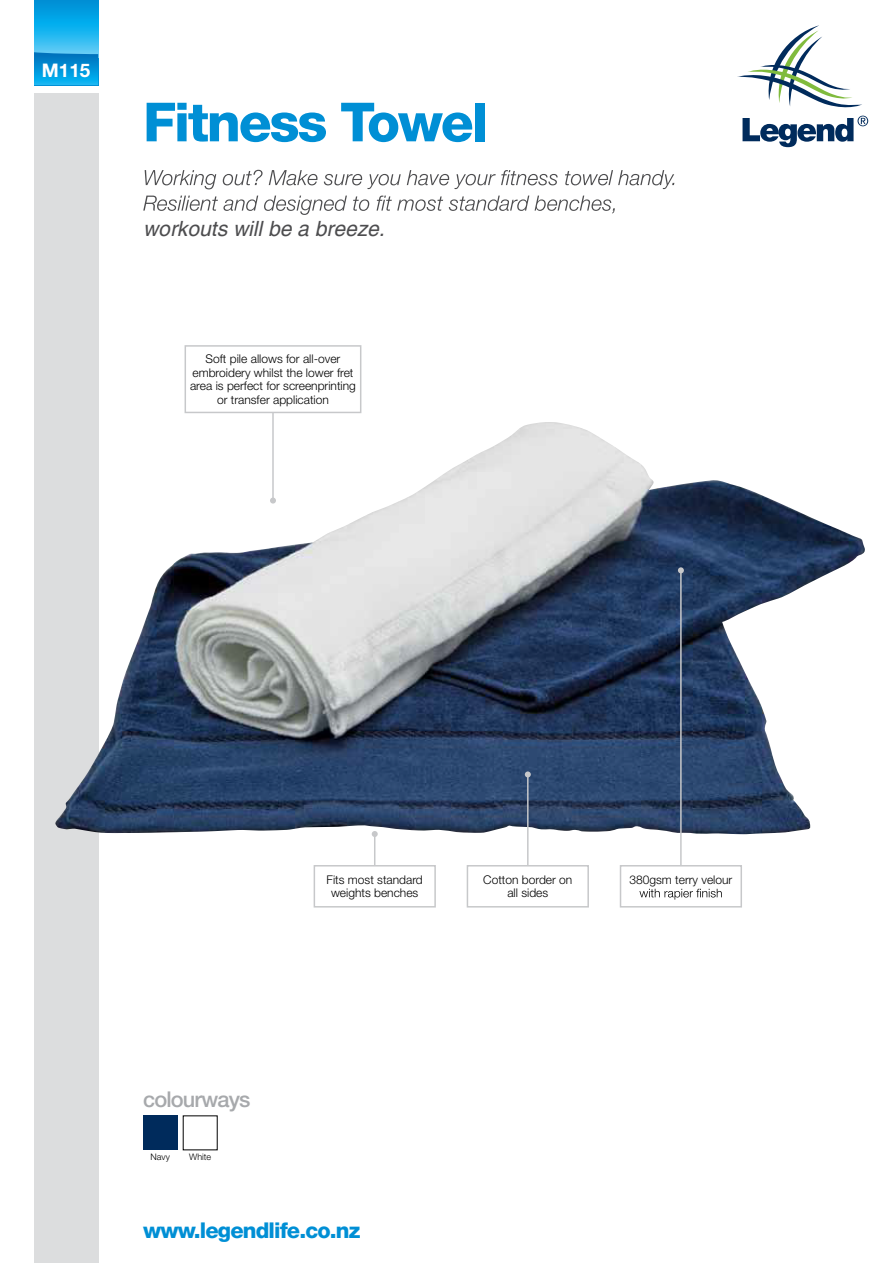
<style>
.page{position:relative;width:893px;height:1263px;background:#fff}
.page>*{position:absolute;margin:0;border:0;box-sizing:border-box;transform-origin:0 0}
.t1{font:800 54px "Helvetica Neue LT Std";letter-spacing:-.04em;color:#008fd5}
.t2{font:800 21.75px "Helvetica Neue LT Std";letter-spacing:-.04em;color:#008fd5}
.t3{font:500 21.75px "Helvetica Neue LT Std";letter-spacing:-.04em;color:#a7a9ac}
.t4{font:italic 21px "Helvetica";color:#4d4d4f}
.t5{font:700 18.75px "Helvetica Neue LT Std";color:#fff}
.t6{font:300 12px/13.5px "Helvetica Neue LT Std";color:#000;text-align:center}
.t7{font:300 9px "Helvetica Neue LT Std";color:#000}
</style>
<div class="page">
<div style="left:34px;top:94px;width:64px;height:1169px;background:#dcddde"></div>
<svg style="left:145px;top:170px;width:529px;height:19px"></svg>
<svg style="left:143px;top:196px;width:472px;height:19px"></svg>
<svg style="left:34px;top:0;width:64px;height:52px;background:#18adea"></svg>
<svg style="left:34px;top:52px;width:64px;height:33px;background:#0796d9"></svg>
<svg style="left:737px;top:25px;width:131px;height:122px"></svg>
<div style="left:143px;top:1116px;width:34px;height:34px;background:#002b5c"></div>
<img style="left:55px;top:422px;width:757px;height:412px">
<hr style="left:680px;top:570px;width:2px;height:307px;background:#c7c8ca">
<svg style="left:678px;top:567px;width:6px;height:6px"></svg>
<div style="left:620px;top:866px;width:121px;height:41px;background:#fff"></div>
<svg style="left:639px;top:889px;width:83px;height:11px"></svg>
<div style="left:620px;top:865px;width:122px;height:42px;border:2px solid #c7c8ca"></div>
<hr style="left:527px;top:774px;width:2px;height:103px;background:#c7c8ca">
<svg style="left:525px;top:771px;width:6px;height:6px"></svg>
<div style="left:467px;top:866px;width:121px;height:41px;background:#fff"></div>
<div style="left:467px;top:865px;width:122px;height:42px;border:2px solid #c7c8ca"></div>
<hr style="left:374px;top:834px;width:1px;height:43px;background:#c7c8ca">
<svg style="left:372px;top:831px;width:6px;height:6px"></svg>
<div style="left:314px;top:865px;width:122px;height:42px;border:2px solid #c7c8ca"></div>
<hr style="left:272px;top:389px;width:2px;height:112px;background:#c7c8ca">
<svg style="left:270px;top:498px;width:6px;height:6px"></svg>
<div style="left:185px;top:346px;width:176px;height:66px;background:#fff"></div>
<div style="left:185px;top:345px;width:176px;height:68px;border:2px solid #c7c8ca"></div>
<h3 class="t5" style="left:42px;top:58px;width:50px">M115</h3>
<h1 class="t1" style="left:143px;top:90px;width:346px">Fitness Towel</h1>
<h3 class="t4" style="left:143px;top:217px;width:243px">workouts will be a breeze.</h3>
<p class="t6" style="left:190px;top:352px;width:167px">Soft pile allows for all-over embroidery whilst the lower fret area is perfect for screenprinting or transfer application</p>
<p class="t6" style="left:327px;top:872px;width:98px">Fits most standard weights benches</p>
<p class="t6" style="left:483px;top:872px;width:91px">Cotton border on</p>
<p class="t6" style="left:629px;top:872px;width:104px">380gsm terry velour</p>
<p class="t6" style="left:507px;top:886px;width:42px">all sides</p>
<h2 class="t3" style="left:143px;top:1086px;width:109px">colourways</h2>
<p class="t7" style="left:150px;top:1151px;width:21px">Navy</p>
<p class="t7" style="left:189px;top:1151px;width:23px">White</p>
<h2 class="t2" style="left:143px;top:1217px;width:219px">www.legendlife.co.nz</h2>
</div>
